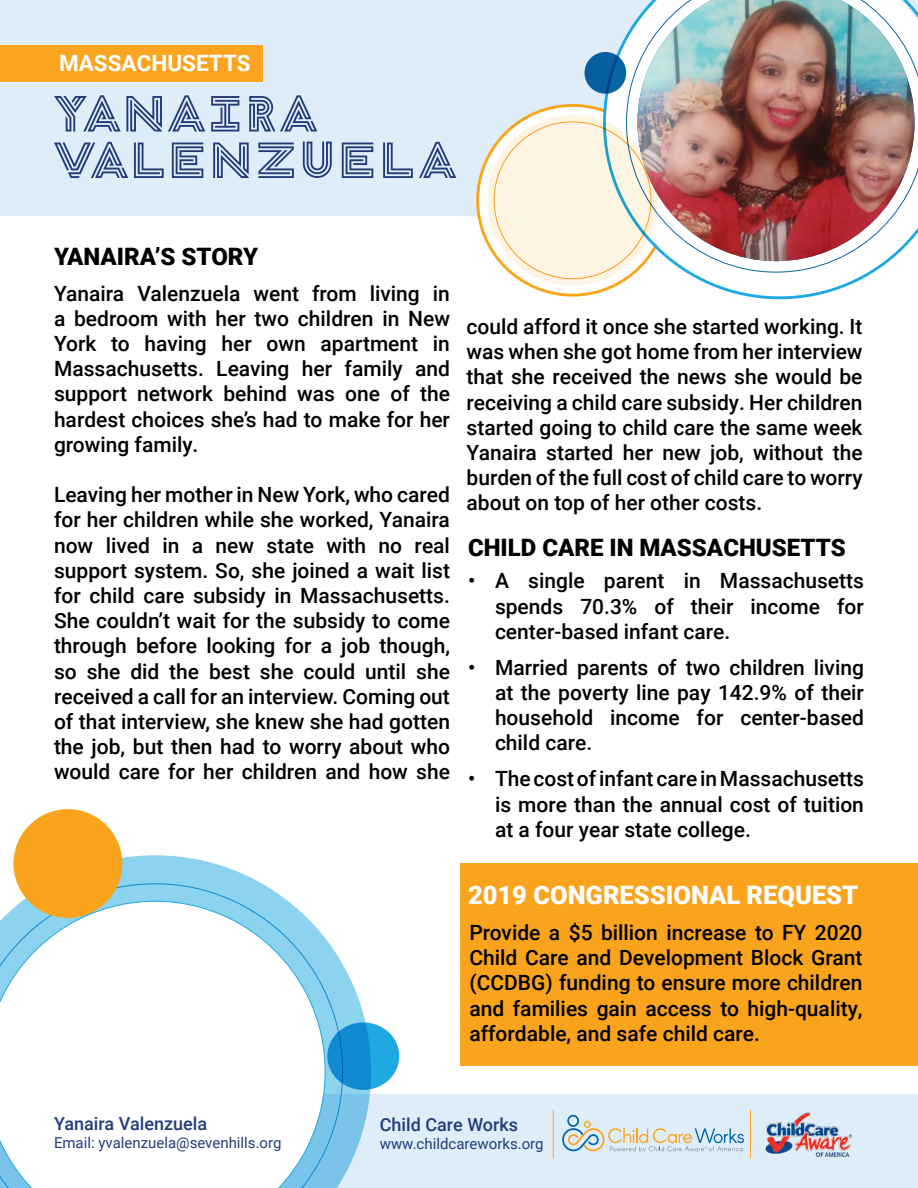
<style>
.page{position:relative;width:918px;height:1188px;background:#fff}
.page>*{position:absolute;margin:0;border:0;box-sizing:border-box;transform-origin:0 0}
.t1{font:54px/46.5px "Daidalos";letter-spacing:.06em;color:#243b7a}
.t2{font:900 25.5px "Roboto";color:#fff}
.t3{font:900 24px "Roboto";color:#000}
.t4{font:700 22.5px "Roboto";color:#fff}
.t5{font:500 21px/25.2px "Roboto";color:#000;text-align:justify}
.t6{font:500 18px "Roboto";color:#233c79}
.t7{font:15px "Roboto";color:#233c79}
</style>
<div class="page">
<div style="left:0;top:1094px;width:918px;height:94px;background:#dfedf9"></div>
<svg style="left:17px;top:855px;width:354px;height:333px"></svg>
<svg style="left:0;top:901px;width:325px;height:287px"></svg>
<svg style="left:10px;top:928px;width:290px;height:260px"></svg>
<svg style="left:327px;top:1022px;width:72px;height:68px;background:#1797d8"></svg>
<div style="left:15px;top:811px;width:106px;height:106px;background:#faa41d;border-radius:50%"></div>
<div style="left:13px;top:809px;width:109px;height:109px;border:3px solid #faa41a;border-radius:50%"></div>
<div style="left:0;top:0;width:918px;height:215px;background:#dfedf9"></div>
<svg style="left:478px;top:105px;width:189px;height:190px;fill:#fff"></svg>
<svg style="left:603px;top:35px;width:269px;height:264px"></svg>
<svg style="left:626px;top:9px;width:292px;height:264px"></svg>
<svg style="left:487px;top:115px;width:171px;height:170px;background:#faedd8"></svg>
<svg style="left:585px;top:52px;width:41px;height:42px"></svg>
<div style="left:494px;top:122px;width:157px;height:157px;background:#fef4e4;border-radius:50%"></div>
<img style="left:765px;top:1112px;width:87px;height:45px">
<hr style="left:750px;top:1110px;width:1px;height:48px;background:#faa41a">
<hr style="left:553px;top:1110px;width:1px;height:48px;background:#faa41a">
<div style="left:460px;top:864px;width:458px;height:202px;background:#faa41d"></div>
<svg style="left:562px;top:1115px;width:182px;height:38px"></svg>
<img style="left:637px;top:0;width:278px;height:261px">
<div style="left:0;top:46px;width:262px;height:36px;background:#faa41f"></div>
<p class="t4" style="left:59px;top:47px;width:193px">MASSACHUSETTS</p>
<h1 class="t1" style="left:54px;top:91px;width:407px">YANAIRA<br>VALENZUELA</h1>
<p class="t3" style="left:54px;top:240px;width:206px">YANAIRA’S STORY</p>
<p class="t5" style="left:54px;top:280px;width:398px">Yanaira Valenzuela went from living in a bedroom with her two children in New York to having her own apartment in Massachusetts. Leaving her family and support network behind was one of the hardest choices she’s had to make for her growing family.</p>
<p class="t5" style="left:54px;top:481px;width:398px">Leaving her mother in New York, who cared for her children while she worked, Yanaira now lived in a new state with no real support system. So, she joined a wait list for child care subsidy in Massachusetts.<br>She couldn’t wait for the subsidy to come through before looking for a job though, so she did the best she could until she received a call for an interview. Coming out of that interview, she knew she had gotten the job, but then had to worry about who would care for her children and how she</p>
<p class="t5" style="left:467px;top:313px;width:398px">could afford it once she started working. It was when she got home from her interview that she received the news she would be receiving a child care subsidy. Her children started going to child care the same week Yanaira started her new job, without the burden of the full cost of child care to worry about on top of her other costs.</p>
<p class="t3" style="left:468px;top:530px;width:379px">CHILD CARE IN MASSACHUSETTS</p>
<p class="t5" style="left:495px;top:568px;width:371px;text-indent:-27px">• A single parent in Massachusetts spends 70.3% of their income for center-based infant care.</p>
<p class="t5" style="left:495px;top:654px;width:371px;text-indent:-27px">• Married parents of two children living at the poverty line pay 142.9% of their household income for center-based child care.</p>
<p class="t5" style="left:495px;top:766px;width:371px;text-indent:-27px">• The cost of infant care in Massachusetts is more than the annual cost of tuition at a four year state college.</p>
<p class="t2" style="left:468px;top:877px;width:392px">2019 CONGRESSIONAL REQUEST</p>
<p class="t5" style="left:469px;top:919px;width:395px">Provide a $5 billion increase to FY 2020<br>Child Care and Development Block Grant (CCDBG) funding to ensure more children and families gain access to high-quality, affordable, and safe child care.</p>
<p class="t6" style="left:54px;top:1111px;width:155px">Yanaira Valenzuela</p>
<p class="t7" style="left:54px;top:1132px;width:229px">Email: yvalenzuela@sevenhills.org</p>
<p class="t6" style="left:380px;top:1112px;width:140px">Child Care Works</p>
<p class="t7" style="left:380px;top:1133px;width:165px">www.childcareworks.org</p>
</div>
